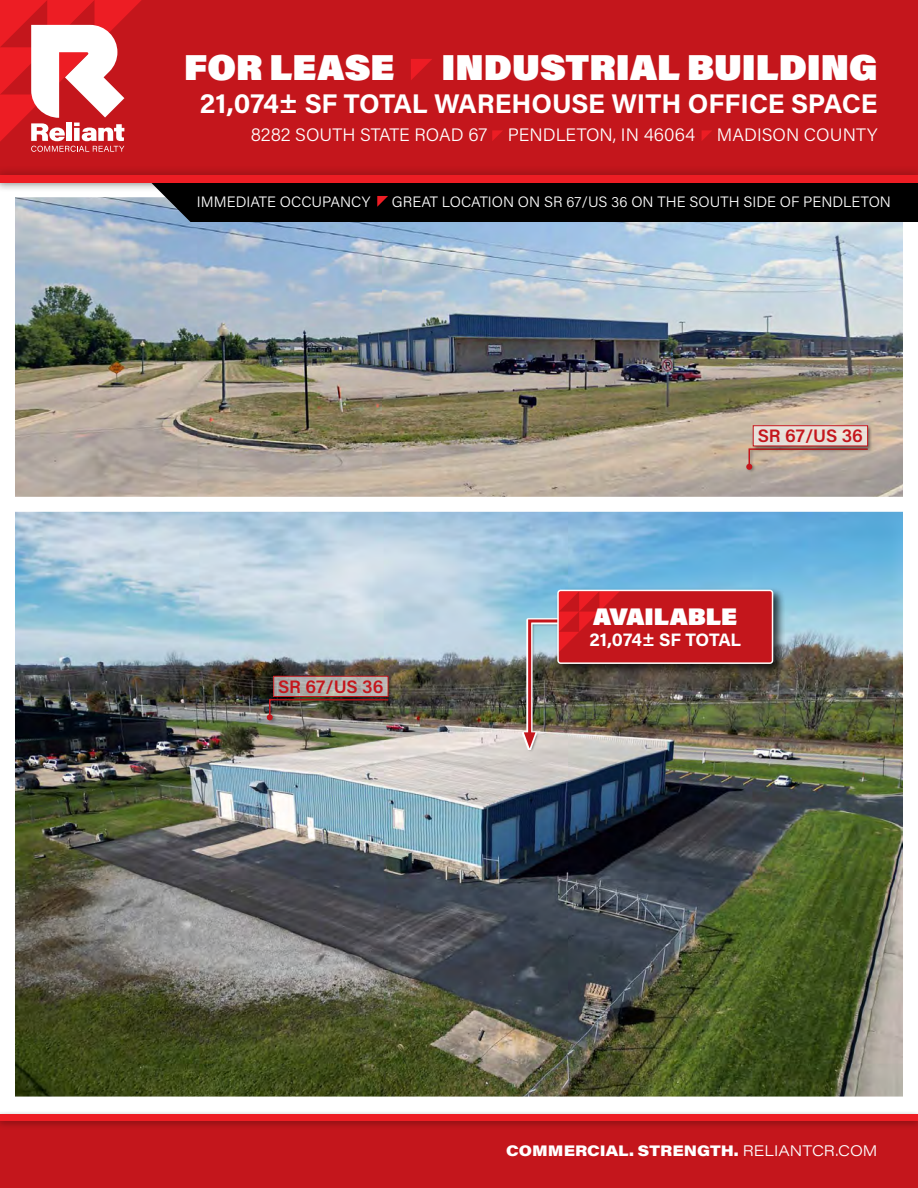
<style>
.page{position:relative;width:918px;height:1188px;background:#fff}
.page>*{position:absolute;margin:0;border:0;box-sizing:border-box;transform-origin:0 0}
.t1{font:900 36px "Acumin Pro";color:#fff}
.t2{font:700 27px "Acumin Pro";letter-spacing:-.005em;color:#fff}
.t3{font:900 24px "Acumin Pro";color:#fff}
.t4{font:300 18px "Acumin Pro";color:#fff}
.t5{font:600 18px "Acumin Pro";letter-spacing:-.005em;color:#c4161c}
.t6{font:700 18px "Acumin Pro";letter-spacing:-.015em;color:#fff}
.t7{font:300 15px "Acumin Pro";color:#fff}
.t8{font:900 15px "Acumin Pro Wide";color:#fff}
.s1{font-weight:300}
</style>
<div class="page">
<img style="left:15px;top:197px;width:888px;height:292px">
<div style="left:150px;top:192px;width:768px;height:30px;background:#000"></div>
<div style="left:0;top:0;width:918px;height:192px;background:#000;opacity:.35"></div>
<div style="left:0;top:0;width:918px;height:175px;background:#c4161c"></div>
<div style="left:0;top:164px;width:918px;height:23px;background:#000;opacity:.2"></div>
<div style="left:0;top:175px;width:918px;height:7px;background:#ed1d24"></div>
<svg style="left:0;top:0;width:142px;height:152px"></svg>
<svg style="left:411px;top:59px;width:21px;height:21px"></svg>
<svg style="left:492px;top:130px;width:11px;height:11px"></svg>
<svg style="left:702px;top:130px;width:10px;height:11px"></svg>
<div style="left:0;top:1116px;width:918px;height:72px;background:#c4161c"></div>
<div style="left:0;top:1109px;width:918px;height:22px;background:#000;opacity:.35"></div>
<div style="left:0;top:1114px;width:918px;height:6px;background:#ed1d24"></div>
<img style="left:0;top:489px;width:918px;height:625px">
<div style="left:267px;top:697px;width:127px;height:27px;background:#000;opacity:.35"></div>
<svg style="left:267px;top:698px;width:123px;height:22px;background:#555044"></svg>
<div style="left:273px;top:675px;width:120px;height:26px;background:#000;opacity:.75"></div>
<svg style="left:276px;top:678px;width:110px;height:17px;background:#b1b0ac"></svg>
<div style="left:274px;top:676px;width:114px;height:21px;border:1px solid #c4161c"></div>
<div style="left:523px;top:619px;width:220px;height:134px;background:#000;opacity:.75"></div>
<svg style="left:522px;top:618px;width:218px;height:132px"></svg>
<div style="left:554px;top:587px;width:232px;height:89px;background:#000;opacity:.75"></div>
<div style="left:558px;top:590px;width:215px;height:73px;background:#c4161c;border-radius:3px"></div>
<img style="left:524px;top:591px;width:217px;height:157px">
<div style="left:557px;top:590px;width:216px;height:74px;border:2px solid #fff;border-radius:3px"></div>
<div style="left:746px;top:446px;width:128px;height:27px;background:#000;opacity:.35"></div>
<svg style="left:746px;top:448px;width:123px;height:22px;background:#bfab9c"></svg>
<div style="left:752px;top:425px;width:121px;height:26px;background:#000;opacity:.75"></div>
<div style="left:753px;top:426px;width:115px;height:20px;background:#e7e0d9"></div>
<h1 class="t1" style="left:184px;top:42px;width:212px">FOR LEASE</h1>
<h1 class="t1" style="left:442px;top:42px;width:437px">INDUSTRIAL BUILDING</h1>
<h2 class="t2" style="left:200px;top:84px;width:679px">21,074± SF TOTAL WAREHOUSE WITH OFFICE SPACE</h2>
<p class="t4" style="left:251px;top:123px;width:628px">8282 SOUTH STATE ROAD 67 PENDLETON, IN 46064 MADISON COUNTY</p>
<p class="t7" style="left:197px;top:191px;width:175px">IMMEDIATE OCCUPANCY</p>
<p class="t7" style="left:392px;top:191px;width:501px">GREAT LOCATION ON SR 67/US 36 ON THE SOUTH SIDE OF PENDLETON</p>
<p class="t5" style="left:278px;top:674px;width:107px">SR 67/US 36</p>
<p class="t5" style="left:758px;top:424px;width:107px">SR 67/US 36</p>
<h3 class="t3" style="left:593px;top:599px;width:145px">AVAILABLE</h3>
<p class="t6" style="left:589px;top:627px;width:153px">21,074± SF TOTAL</p>
<p class="t8" style="left:506px;top:1140px;width:373px">COMMERCIAL. STRENGTH. <span class="s1">RELIANTCR.COM</span></p>
</div>
